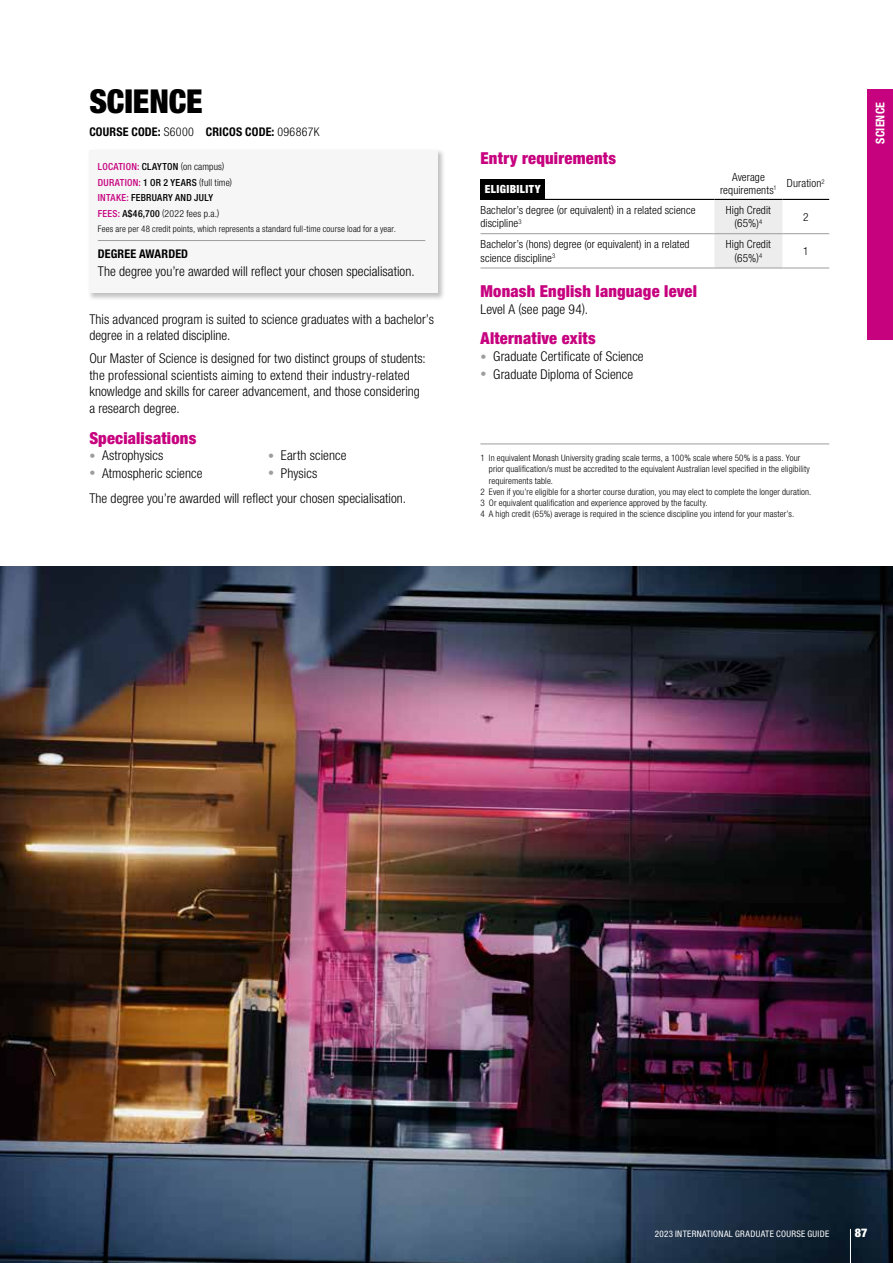
<style>
.page{position:relative;width:893px;height:1263px;background:#fff}
.page>*{position:absolute;margin:0;border:0;box-sizing:border-box;transform-origin:0 0}
.t1{font:900 condensed 33px "Helvetica Neue LT Pro";letter-spacing:-.005em;color:#000}
.t2{font:900 condensed 16.5px "Helvetica Neue LT Pro";letter-spacing:.01em;color:#c7027f}
.t3{font:300 condensed 13.5px/16.5px "Helvetica Neue LT Pro";letter-spacing:.005em;color:#000}
.t4{font:700 condensed 12px "Helvetica Neue LT Pro";letter-spacing:.015em;color:#000}
.t5{font:700 condensed 12px "Helvetica Neue LT Pro";letter-spacing:.015em;color:#fff}
.t6{font:900 condensed 12px "Helvetica Neue LT Pro";color:#fff}
.t7{font:300 condensed 11.25px/13.5px "Helvetica Neue LT Pro";letter-spacing:.01em;color:#000}
.t8{font:900 condensed 11.25px "Helvetica Neue LT Pro";letter-spacing:.035em;color:#fff}
.t9{font:500 condensed 9.75px/15.5px "Helvetica Neue LT Pro";letter-spacing:.025em;color:#000}
.t10{font:300 condensed 9px "Helvetica Neue LT Pro";letter-spacing:.015em;color:#000}
.t11{font:condensed 9px "Helvetica Neue LT Pro";letter-spacing:.035em;color:#fff}
.s1{font-weight:300}
.s2{color:#c7027f}
.s3{font-size:12px;color:#9d9d9c}
</style>
<div class="page">
<img style="left:0;top:566px;width:893px;height:697px">
<div style="left:88px;top:149px;width:358px;height:152px;background:#000;opacity:.25"></div>
<div style="left:89px;top:150px;width:349px;height:143px;background:#f6f6f6"></div>
<hr style="left:98px;top:240px;width:327px;height:1px;background:#9d9d9c">
<div style="left:714px;top:200px;width:68px;height:68px;background:#ededed"></div>
<hr style="left:714px;top:233px;width:68px;height:1px;background:#9d9d9c">
<hr style="left:782px;top:233px;width:47px;height:1px;background:#9d9d9c">
<hr style="left:714px;top:268px;width:68px;height:1px;background:#9d9d9c">
<hr style="left:782px;top:268px;width:47px;height:1px;background:#9d9d9c">
<hr style="left:480px;top:233px;width:234px;height:1px;background:#9d9d9c">
<hr style="left:480px;top:268px;width:234px;height:1px;background:#9d9d9c">
<hr style="left:480px;top:199px;width:234px;height:1px;background:#000">
<hr style="left:714px;top:199px;width:68px;height:1px;background:#000">
<hr style="left:782px;top:199px;width:47px;height:1px;background:#000">
<div style="left:480px;top:179px;width:65px;height:20px;background:#000"></div>
<hr style="left:480px;top:444px;width:349px;height:1px;background:#9d9d9c">
<hr style="left:850px;top:1229px;width:1px;height:34px;background:#fff">
<div style="left:867px;top:89px;width:26px;height:251px;background:#c7027f"></div>
<h1 class="t1" style="left:89px;top:81px;width:115px">SCIENCE</h1>
<p class="t4" style="left:89px;top:124px;width:232px">COURSE CODE: <span class="s1">S6000</span> CRICOS CODE: <span class="s1">096867K</span></p>
<p class="t9" style="left:98px;top:159px;width:136px"><span class="s2">LOCATION:</span> CLAYTON <span class="s1">(on campus)<br></span><span class="s2">DURATION:</span> 1 OR 2 YEARS <span class="s1">(full time)<br></span><span class="s2">INTAKE:</span> FEBRUARY AND JULY<br><span class="s2">FEES:</span> A$46,700 <span class="s1">(2022 fees p.a.)</span></p>
<p class="t10" style="left:98px;top:224px;width:299px">Fees are per 48 credit points, which represents a standard full-time course load for a year.</p>
<p class="t4" style="left:98px;top:246px;width:92px">DEGREE AWARDED</p>
<p class="t3" style="left:98px;top:263px;width:318px">The degree you’re awarded will reflect your chosen specialisation.</p>
<p class="t3" style="left:89px;top:311px;width:346px">This advanced program is suited to science graduates with a bachelor’s degree in a related discipline.</p>
<p class="t3" style="left:89px;top:350px;width:338px">Our Master of Science is designed for two distinct groups of students: the professional scientists aiming to extend their industry-related knowledge and skills for career advancement, and those considering a research degree.</p>
<p class="t2" style="left:89px;top:428px;width:108px">Specialisations</p>
<p class="t3" style="left:89px;top:447px;width:76px"><span class="s3">•</span> Astrophysics</p>
<p class="t3" style="left:89px;top:464px;width:115px"><span class="s3">•</span> Atmospheric science</p>
<p class="t3" style="left:268px;top:447px;width:80px"><span class="s3">•</span> Earth science</p>
<p class="t3" style="left:89px;top:460px;width:318px;line-height:25px;text-indent:179px"><span class="s3">•</span> Physics<br>The degree you’re awarded will reflect your chosen specialisation.</p>
<p class="t2" style="left:480px;top:149px;width:137px">Entry requirements</p>
<p class="t8" style="left:485px;top:182px;width:57px">ELIGIBILITY</p>
<p class="t7" style="left:720px;top:170px;width:106px;text-indent:12px">Average<br>requirements<sup>1</sup> Duration<sup>2</sup></p>
<p class="t7" style="left:480px;top:203px;width:217px">Bachelor’s degree (or equivalent) in a related science discipline<sup>3</sup></p>
<p class="t7" style="left:726px;top:203px;width:47px;text-align:center">High Credit (65%)<sup>4</sup></p>
<p class="t7" style="left:803px;top:210px;width:7px">2</p>
<p class="t7" style="left:480px;top:237px;width:211px">Bachelor’s (hons) degree (or equivalent) in a related science discipline<sup>3</sup></p>
<p class="t7" style="left:726px;top:237px;width:47px;text-align:center">High Credit (65%)<sup>4</sup></p>
<p class="t7" style="left:803px;top:244px;width:7px">1</p>
<p class="t2" style="left:480px;top:281px;width:218px">Monash English language level</p>
<p class="t3" style="left:480px;top:301px;width:109px">Level A (see page 94).</p>
<p class="t2" style="left:480px;top:329px;width:117px">Alternative exits</p>
<p class="t3" style="left:480px;top:348px;width:165px"><span class="s3">•</span> Graduate Certificate of Science</p>
<p class="t3" style="left:480px;top:365px;width:154px"><span class="s3">•</span> Graduate Diploma of Science</p>
<p class="t10" style="left:480px;top:453px;width:321px">1 In equivalent Monash University grading scale terms, a 100% scale where 50% is a pass. Your</p>
<p class="t10" style="left:489px;top:464px;width:322px">prior qualification/s must be accredited to the equivalent Australian level specified in the eligibility</p>
<p class="t10" style="left:489px;top:475px;width:66px">requirements table.</p>
<p class="t10" style="left:480px;top:486px;width:332px">2 Even if you’re eligible for a shorter course duration, you may elect to complete the longer duration.</p>
<p class="t10" style="left:480px;top:498px;width:229px">3 Or equivalent qualification and experience approved by the faculty.</p>
<p class="t10" style="left:480px;top:509px;width:315px">4 A high credit (65%) average is required in the science discipline you intend for your master’s.</p>
<p class="t5" style="left:873px;top:144px;width:43px;rotate:-90deg">SCIENCE</p>
<p class="t11" style="left:655px;top:1229px;width:176px">2023 INTERNATIONAL GRADUATE COURSE GUIDE</p>
<p class="t6" style="left:855px;top:1226px;width:14px">87</p>
</div>
